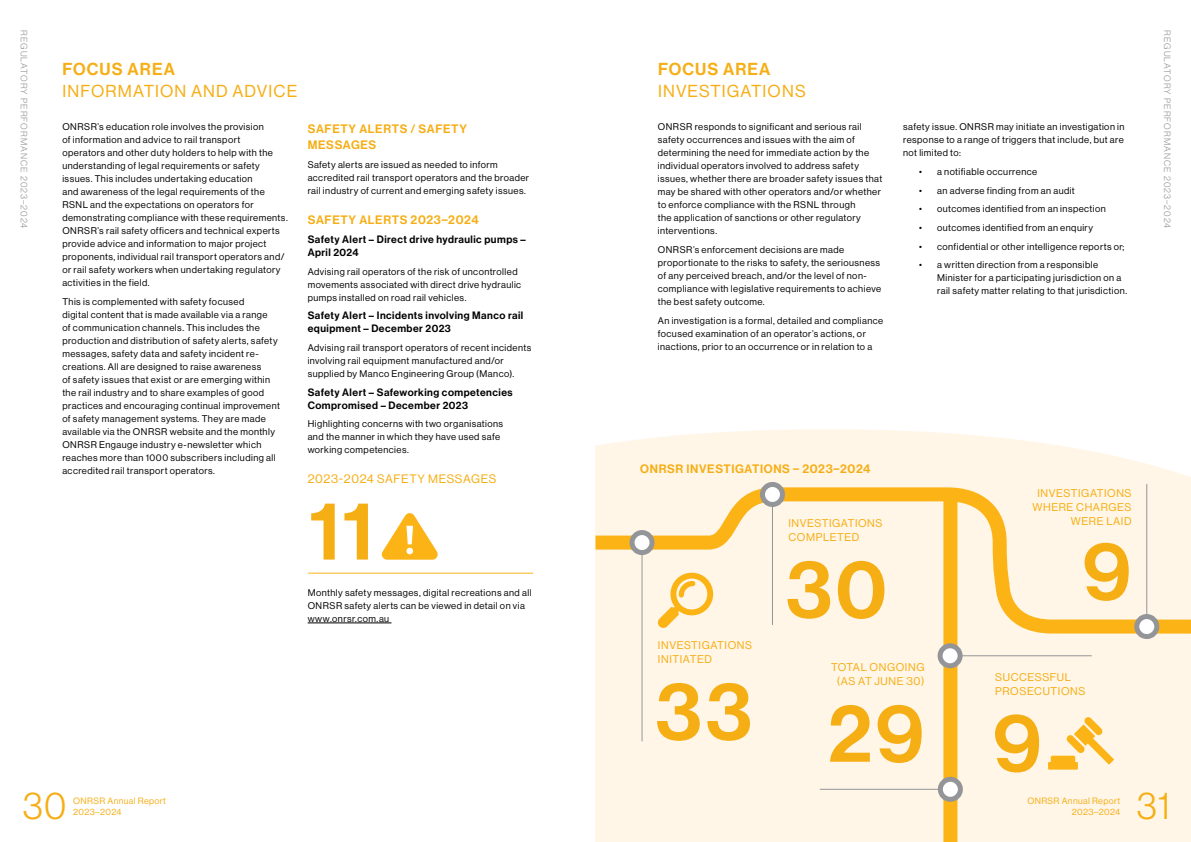
<style>
.page{position:relative;width:1191px;height:842px;background:#fff}
.page>*{position:absolute;margin:0;border:0;box-sizing:border-box;transform-origin:0 0}
.t1{font:78px "N Haas Grotesk DS Pro 65 Md";letter-spacing:.045em;color:#f6ae15}
.t2{font:38px "N Haas Grotesk DS Pro 45 Lt";color:#f6ae15}
.t3{font:17px "N Haas Grotesk DS Pro 55 Rg";letter-spacing:.065em;color:#f6ae15}
.t4{font:17px "N Haas Grotesk DS Pro 65 Md";letter-spacing:.065em;color:#f6ae15}
.t5{font:12px/16px "N Haas Grotesk DS Pro 65 Md";letter-spacing:.055em;color:#f6ae15}
.t6{font:12px "N Haas Grotesk DS Pro 55 Rg";letter-spacing:.055em;color:#f6ae15}
.t7{font:11px/14px "N Haas Grotesk DS Pro 55 Rg";letter-spacing:.055em;color:#f6ae15}
.t8{font:10.5px/13px "N Haas Grotesk DS Pro 65 Md";letter-spacing:.045em;color:#000}
.t9{font:9.5px/13px "N Haas Grotesk DS Pro 55 Rg";letter-spacing:.05em;color:#000}
.t10{font:9px "N Haas Grotesk DS Pro 45 Lt";letter-spacing:.115em;color:#939598}
.t11{font:9px/11px "N Haas Grotesk DS Pro 55 Rg";letter-spacing:.04em;color:#f6ae15}
</style>
<div class="page">
<div style="left:595px;top:429px;width:596px;height:413px;background:#fff6e8"></div>
<hr style="left:308px;top:623px;width:83px;height:1px;background:#000">
<hr style="left:308px;top:573px;width:225px;height:1px;background:#fcb316">
<svg style="left:595px;top:480px;width:596px;height:161px;background:#feefd3"></svg>
<div style="left:943px;top:493px;width:14px;height:349px;background:#fcb316"></div>
<div style="left:764px;top:486px;width:17px;height:17px;background:#fff;border-radius:50%"></div>
<div style="left:941px;top:647px;width:17px;height:17px;background:#fff;border-radius:50%"></div>
<div style="left:1138px;top:618px;width:17px;height:17px;background:#fff;border-radius:50%"></div>
<div style="left:941px;top:780px;width:17px;height:17px;background:#fff;border-radius:50%"></div>
<div style="left:633px;top:534px;width:17px;height:17px;background:#fff;border-radius:50%"></div>
<hr style="left:641px;top:553px;width:1px;height:188px;background:#939598">
<div style="left:629px;top:530px;width:25px;height:25px;border:5px solid #939598;border-radius:50%"></div>
<hr style="left:772px;top:504px;width:1px;height:121px;background:#939598">
<div style="left:760px;top:482px;width:25px;height:25px;border:5px solid #939598;border-radius:50%"></div>
<hr style="left:820px;top:789px;width:120px;height:1px;background:#939598">
<div style="left:938px;top:777px;width:25px;height:25px;border:5px solid #939598;border-radius:50%"></div>
<hr style="left:960px;top:655px;width:131px;height:1px;background:#939598">
<div style="left:937px;top:643px;width:25px;height:25px;border:5px solid #939598;border-radius:50%"></div>
<hr style="left:1146px;top:484px;width:1px;height:132px;background:#939598">
<div style="left:1134px;top:614px;width:25px;height:25px;border:5px solid #939598;border-radius:50%"></div>
<svg style="left:1048px;top:717px;width:66px;height:53px;background:#fde0a4"></svg>
<svg style="left:382px;top:513px;width:56px;height:47px"></svg>
<svg style="left:657px;top:571px;width:58px;height:57px;background:#fde0a5"></svg>
<p class="t10" style="left:29px;top:30px;width:200px;rotate:90deg">REGULATORY PERFORMANCE 2023–2024</p>
<h3 class="t4" style="left:62px;top:60px;width:114px">FOCUS AREA</h3>
<h3 class="t3" style="left:62px;top:82px;width:236px">INFORMATION AND ADVICE</h3>
<p class="t9" style="left:62px;top:121px;width:227px">ONRSR’s education role involves the provision<br>of information and advice to rail transport<br>operators and other duty holders to help with the understanding of legal requirements or safety issues. This includes undertaking education<br>and awareness of the legal requirements of the RSNL and the expectations on operators for demonstrating compliance with these requirements.<br>ONRSR’s rail safety officers and technical experts provide advice and information to major project proponents, individual rail transport operators and/ or rail safety workers when undertaking regulatory activities in the field.</p>
<p class="t9" style="left:62px;top:295px;width:219px">This is complemented with safety focused<br>digital content that is made available via a range<br>of communication channels. This includes the production and distribution of safety alerts, safety messages, safety data and safety incident re&shy;creations. All are designed to raise awareness<br>of safety issues that exist or are emerging within the rail industry and to share examples of good practices and encouraging continual improvement of safety management systems. They are made available via the ONRSR website and the monthly ONRSR Engauge industry e-newsletter which reaches more than 1000 subscribers including all accredited rail transport operators.</p>
<p class="t5" style="left:308px;top:121px;width:161px">SAFETY ALERTS / SAFETY<br>MESSAGES</p>
<p class="t9" style="left:308px;top:158px;width:223px">Safety alerts are issued as needed to inform accredited rail transport operators and the broader rail industry of current and emerging safety issues.</p>
<p class="t5" style="left:308px;top:212px;width:173px">SAFETY ALERTS 2023–2024</p>
<p class="t8" style="left:308px;top:233px;width:220px">Safety Alert – Direct drive hydraulic pumps –<br>April 2024</p>
<p class="t9" style="left:308px;top:265px;width:215px">Advising rail operators of the risk of uncontrolled movements associated with direct drive hydraulic pumps installed on road rail vehicles.</p>
<p class="t8" style="left:308px;top:309px;width:217px">Safety Alert – Incidents involving Manco rail equipment – December 2023</p>
<p class="t9" style="left:308px;top:341px;width:225px">Advising rail transport operators of recent incidents involving rail equipment manufactured and/or supplied by Manco Engineering Group (Manco).</p>
<p class="t8" style="left:308px;top:385px;width:206px">Safety Alert – Safeworking competencies<br>Compromised – December 2023</p>
<p class="t9" style="left:308px;top:417px;width:197px">Highlighting concerns with two organisations and the manner in which they have used safe working competencies.</p>
<p class="t6" style="left:308px;top:472px;width:190px">2023-2024 SAFETY MESSAGES</p>
<h1 class="t1" style="left:309px;top:487px;width:67px">11</h1>
<p class="t9" style="left:308px;top:586px;width:225px">Monthly safety messages, digital recreations and all<br>ONRSR safety alerts can be viewed in detail on via www.onrsr.com.au</p>
<h3 class="t4" style="left:658px;top:60px;width:114px">FOCUS AREA</h3>
<h3 class="t3" style="left:658px;top:82px;width:149px">INVESTIGATIONS</h3>
<p class="t9" style="left:658px;top:121px;width:226px">ONRSR responds to significant and serious rail safety occurrences and issues with the aim of determining the need for immediate action by the individual operators involved to address safety issues, whether there are broader safety issues that may be shared with other operators and/or whether to enforce compliance with the RSNL through<br>the application of sanctions or other regulatory interventions.</p>
<p class="t9" style="left:658px;top:243px;width:225px">ONRSR’s enforcement decisions are made proportionate to the risks to safety, the seriousness of any perceived breach, and/or the level of non&shy;compliance with legislative requirements to achieve the best safety outcome.</p>
<p class="t9" style="left:658px;top:314px;width:227px">An investigation is a formal, detailed and compliance focused examination of an operator’s actions, or inactions, prior to an occurrence or in relation to a</p>
<p class="t9" style="left:903px;top:120px;width:223px;text-align:justify">safety issue. ONRSR may initiate an investigation in response to a range of triggers that include, but are not limited to:</p>
<p class="t9" style="left:919px;top:165px;width:120px">• a notifiable occurrence</p>
<p class="t9" style="left:919px;top:184px;width:157px">• an adverse finding from an audit</p>
<p class="t9" style="left:919px;top:202px;width:188px">• outcomes identified from an inspection</p>
<p class="t9" style="left:919px;top:221px;width:175px">• outcomes identified from an enquiry</p>
<p class="t9" style="left:919px;top:240px;width:207px">• confidential or other intelligence reports or;</p>
<p class="t9" style="left:937px;top:258px;width:191px;text-indent:-18px">• a written direction from a responsible<br>Minister for a participating jurisdiction on a rail safety matter relating to that jurisdiction.</p>
<p class="t10" style="left:1172px;top:30px;width:200px;rotate:90deg">REGULATORY PERFORMANCE 2023–2024</p>
<p class="t5" style="left:640px;top:461px;width:232px">ONRSR INVESTIGATIONS – 2023–2024</p>
<p class="t7" style="left:788px;top:516px;width:96px">INVESTIGATIONS<br>COMPLETED</p>
<p class="t7" style="left:658px;top:638px;width:96px">INVESTIGATIONS<br>INITIATED</p>
<h1 class="t1" style="left:656px;top:667px;width:98px">33</h1>
<h1 class="t1" style="left:786px;top:545px;width:102px">30</h1>
<p class="t7" style="left:831px;top:660px;width:95px;text-align:center">TOTAL ONGOING (AS AT JUNE 30)</p>
<h1 class="t1" style="left:828px;top:689px;width:97px">29</h1>
<p class="t7" style="left:1032px;top:486px;width:101px;text-align:right">INVESTIGATIONS<br>WHERE CHARGES<br>WERE LAID</p>
<h1 class="t1" style="left:1082px;top:527px;width:50px">9</h1>
<p class="t7" style="left:995px;top:671px;width:92px">SUCCESSFUL<br>PROSECUTIONS</p>
<h1 class="t1" style="left:993px;top:699px;width:50px">9</h1>
<h2 class="t2" style="left:23px;top:784px;width:45px">30</h2>
<h2 class="t2" style="left:1136px;top:784px;width:35px">31</h2>
<p class="t11" style="left:73px;top:795px;width:94px">ONRSR Annual Report<br>2023–2024</p>
<p class="t11" style="left:1027px;top:795px;width:94px;text-align:right">ONRSR Annual Report<br>2023–2024</p>
</div>
